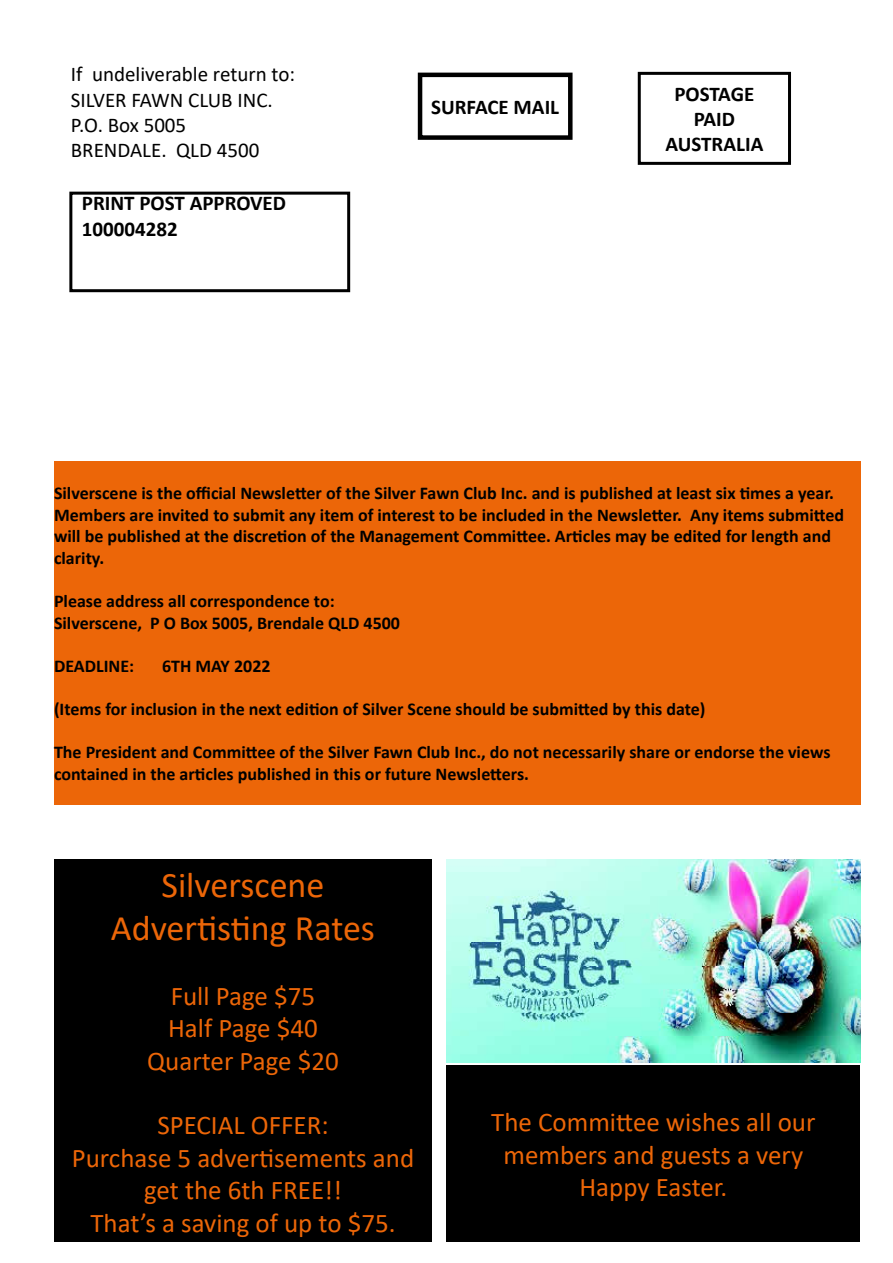
<style>
.page{position:relative;width:893px;height:1263px;background:#fff}
.page>*{position:absolute;margin:0;border:0;box-sizing:border-box;transform-origin:0 0}
.t1{font:36px/43.2px "Calibri";color:#ec6608;text-align:center}
.t2{font:27px/32.4px "Calibri";color:#ec6608;text-align:center}
.t3{font:21px/25.2px "Calibri";color:#000}
.t4{font:700 21px/25.2px "Calibri";color:#000;text-align:center}
.t5{font:700 18px/21.6px "Calibri";color:#000}
</style>
<div class="page">
<div style="left:418px;top:73px;width:155px;height:67px;border:4px solid #000"></div>
<div style="left:638px;top:72px;width:153px;height:93px;border:3px solid #000"></div>
<div style="left:69px;top:192px;width:281px;height:100px;border:3px solid #000"></div>
<div style="left:54px;top:461px;width:806px;height:343px;background:#ec6608"></div>
<div style="left:54px;top:860px;width:378px;height:382px;background:#000"></div>
<div style="left:446px;top:1065px;width:414px;height:177px;background:#000"></div>
<img style="left:446px;top:860px;width:414px;height:202px">
<p class="t3" style="left:71px;top:61px;width:226px">If undeliverable return to:<br>SILVER FAWN CLUB INC.<br>P.O. Box 5005<br>BRENDALE. QLD 4500</p>
<p class="t4" style="left:82px;top:191px;width:206px;text-align:left">PRINT POST APPROVED<br>100004282</p>
<p class="t4" style="left:431px;top:94px;width:130px">SURFACE MAIL</p>
<p class="t4" style="left:665px;top:81px;width:99px">POSTAGE<br>PAID<br>AUSTRALIA</p>
<p class="t5" style="left:54px;top:482px;width:792px">Silverscene is the official Newsletter of the Silver Fawn Club Inc. and is published at least six times a year.<br>Members are invited to submit any item of interest to be included in the Newsletter. Any items submitted will be published at the discretion of the Management Committee. Articles may be edited for length and clarity.</p>
<p class="t5" style="left:54px;top:590px;width:348px">Please address all correspondence to:<br>Silverscene, P O Box 5005, Brendale QLD 4500</p>
<p class="t5" style="left:54px;top:655px;width:82px">DEADLINE:</p>
<p class="t5" style="left:162px;top:655px;width:110px">6TH MAY 2022</p>
<p class="t5" style="left:54px;top:698px;width:653px">(Items for inclusion in the next edition of Silver Scene should be submitted by this date)</p>
<p class="t5" style="left:54px;top:741px;width:778px">The President and Committee of the Silver Fawn Club Inc., do not necessarily share or endorse the views contained in the articles published in this or future Newsletters.</p>
<h1 class="t1" style="left:111px;top:862px;width:266px">Silverscene<br>Advertisting Rates</h1>
<h2 class="t2" style="left:147px;top:979px;width:193px">Full Page $75<br>Half Page $40<br>Quarter Page $20</h2>
<h2 class="t2" style="left:72px;top:1108px;width:344px">SPECIAL OFFER:<br>Purchase 5 advertisements and get the 6th FREE!!<br>That’s a saving of up to $75.</h2>
<h2 class="t2" style="left:491px;top:1105px;width:326px">The Committee wishes all our members and guests a very<br>Happy Easter.</h2>
</div>
